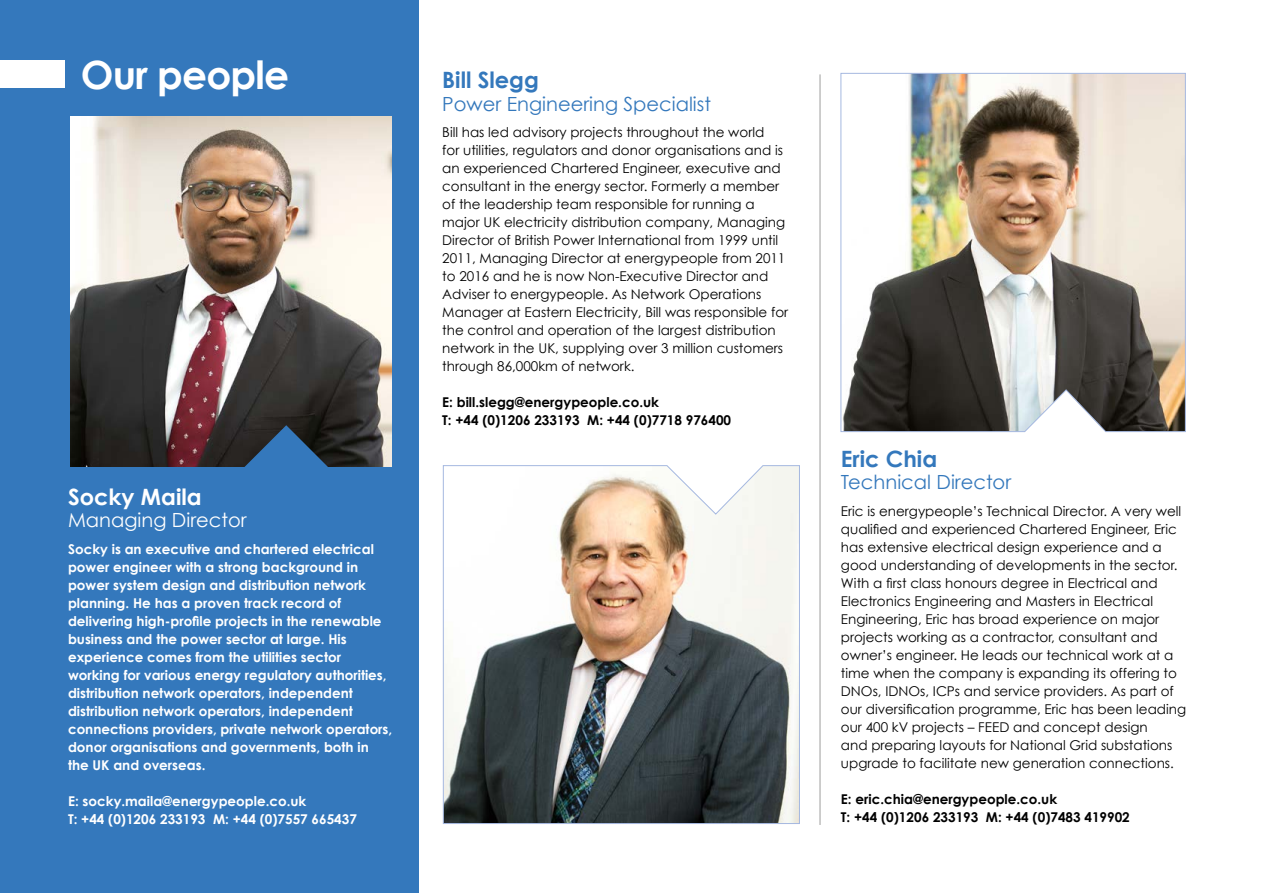
<style>
.page{position:relative;width:1263px;height:893px;background:#fff}
.page>*{position:absolute;margin:0;border:0;box-sizing:border-box;transform-origin:0 0}
.t1{font:700 39px "Century Gothic";letter-spacing:-.02em;color:#fff}
.t2{font:700 22.5px "Century Gothic";color:#3478bc}
.t3{font:700 22.5px "Century Gothic";color:#fff}
.t4{font:19.5px "Century Gothic";color:#3478bc}
.t5{font:19.5px "Century Gothic";color:#fff}
.t6{font:13.5px/18px "Century Gothic";color:#000}
.t7{font:700 13.5px/18px "Century Gothic";color:#fff}
.t8{font:700 13.5px/18px "Century Gothic";color:#000}
</style>
<div class="page">
<div style="left:0;top:0;width:419px;height:893px;background:#3478bc"></div>
<img style="left:71px;top:117px;width:320px;height:350px">
<img style="left:840px;top:73px;width:346px;height:359px">
<svg style="left:238px;top:425px;width:96px;height:42px"></svg>
<div style="left:0;top:61px;width:65px;height:27px;background:#fff"></div>
<hr style="left:820px;top:74px;width:1px;height:751px;background:#9d9d9c">
<img style="left:443px;top:465px;width:357px;height:359px">
<h1 class="t1" style="left:81px;top:50px;width:210px">Our people</h1>
<h2 class="t3" style="left:68px;top:482px;width:135px">Socky Maila</h2>
<h3 class="t5" style="left:68px;top:508px;width:180px">Managing Director</h3>
<p class="t7" style="left:68px;top:540px;width:326px">Socky is an executive and chartered electrical power engineer with a strong background in power system design and distribution network planning. He has a proven track record of delivering high-profile projects in the renewable business and the power sector at large. His experience comes from the utilities sector working for various energy regulatory authorities, distribution network operators, independent distribution network operators, independent connections providers, private network operators, donor organisations and governments, both in the UK and overseas.</p>
<p class="t7" style="left:68px;top:792px;width:290px">E: socky.maila@energypeople.co.uk<br>T: +44 (0)1206 233193 M: +44 (0)7557 665437</p>
<h2 class="t2" style="left:442px;top:66px;width:98px">Bill Slegg</h2>
<h3 class="t4" style="left:442px;top:92px;width:270px">Power Engineering Specialist</h3>
<p class="t6" style="left:442px;top:123px;width:347px">Bill has led advisory projects throughout the world<br>for utilities, regulators and donor organisations and is an experienced Chartered Engineer, executive and consultant in the energy sector. Formerly a member of the leadership team responsible for running a major UK electricity distribution company, Managing Director of British Power International from 1999 until 2011, Managing Director at energypeople from 2011 to 2016 and he is now Non-Executive Director and Adviser to energypeople. As Network Operations Manager at Eastern Electricity, Bill was responsible for the control and operation of the largest distribution network in the UK, supplying over 3 million customers through 86,000km of network.</p>
<p class="t8" style="left:442px;top:393px;width:290px">E: bill.slegg@energypeople.co.uk<br>T: +44 (0)1206 233193 M: +44 (0)7718 976400</p>
<h2 class="t2" style="left:841px;top:444px;width:98px">Eric Chia</h2>
<h3 class="t4" style="left:841px;top:470px;width:172px">Technical Director</h3>
<p class="t6" style="left:841px;top:501px;width:347px">Eric is energypeople’s Technical Director. A very well qualified and experienced Chartered Engineer, Eric has extensive electrical design experience and a good understanding of developments in the sector.<br>With a first class honours degree in Electrical and Electronics Engineering and Masters in Electrical Engineering, Eric has broad experience on major projects working as a contractor, consultant and owner’s engineer. He leads our technical work at a time when the company is expanding its offering to DNOs, IDNOs, ICPs and service providers. As part of our diversification programme, Eric has been leading our 400 kV projects – FEED and concept design<br>and preparing layouts for National Grid substations upgrade to facilitate new generation connections.</p>
<p class="t8" style="left:841px;top:789px;width:290px">E: eric.chia@energypeople.co.uk<br>T: +44 (0)1206 233193 M: +44 (0)7483 419902</p>
</div>
